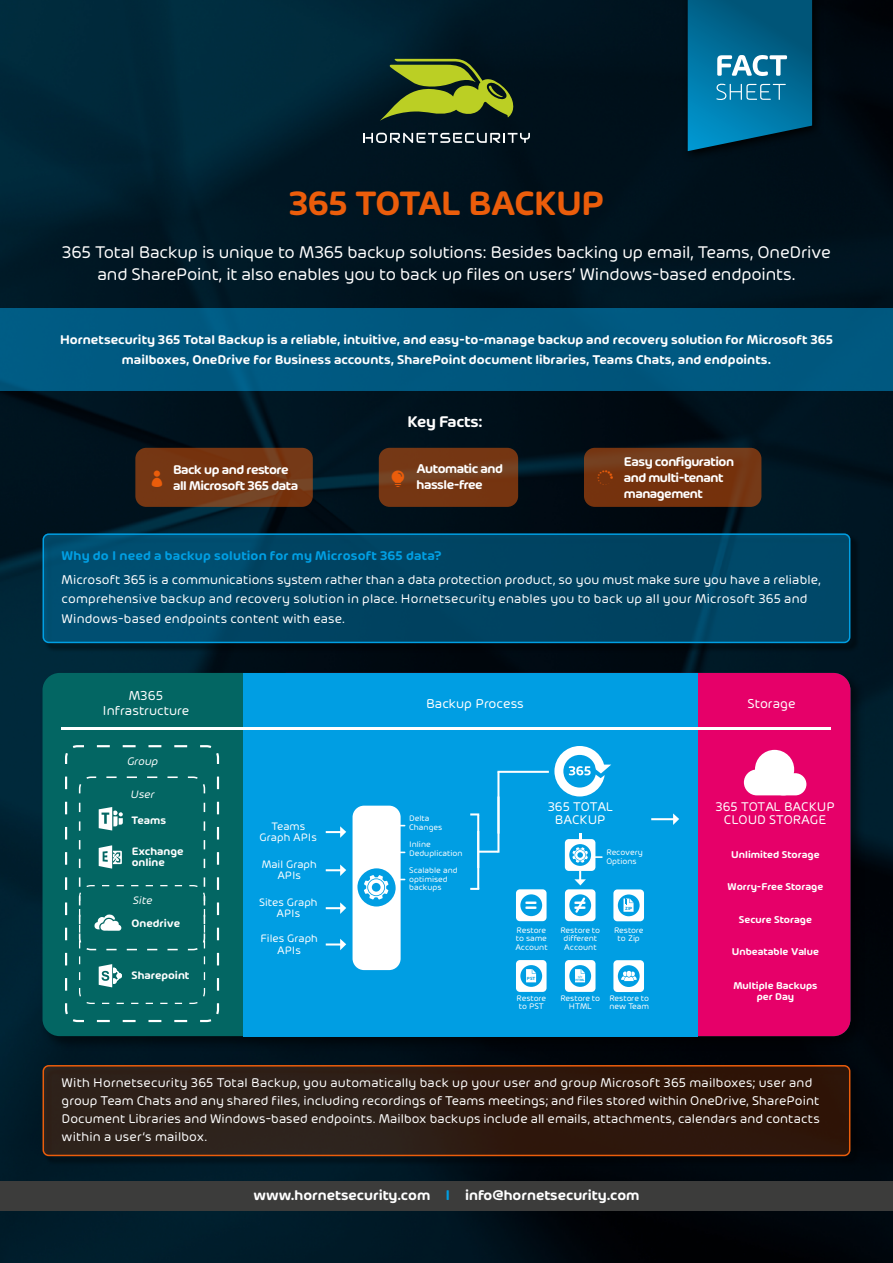
<style>
.page{position:relative;width:893px;height:1263px;background:#fff}
.page>*{position:absolute;margin:0;border:0;box-sizing:border-box;transform-origin:0 0}
.t1{font:600 36px "Hornet";letter-spacing:-.03em;color:#eb5d0b}
.t2{font:600 21.15px "Hornet";color:#fff}
.t3{font:18px/21.6px "Hornet";letter-spacing:-.01em;color:#fff;text-align:center}
.t4{font:600 16.5px "Hornet";letter-spacing:-.015em;color:#fff}
.t5{font:600 15px "Hornet";color:#fff}
.t6{font:13.8px/15.3px "Hornet";color:#fff;text-align:center}
.t7{font:13.5px/18px "Hornet";letter-spacing:.005em;color:#fff}
.t8{font:600 13.5px/19.5px "Hornet";color:#fff;text-align:center}
.t9{font:600 13.5px/16.2px "Hornet";letter-spacing:-.035em;color:#fff}
.t10{font:600 13.5px "Hornet";letter-spacing:.015em;color:#009fe3}
.t11{font:italic 11.7px "Hornet";color:#fff}
.t12{font:11.55px/11.6px "Hornet";color:#fff;text-align:center}
.t13{font:600 11.55px/11.6px "Hornet";color:#fff}
.t14{font:italic 11.55px "Hornet";color:#fff}
.t15{font:600 10.5px/11.6px "Hornet";color:#fff;text-align:center}
.t16{font:8.7px/8.7px "Hornet";color:#fff}
.t17{font:600 4.8px "Hornet";letter-spacing:-.025em;color:#009ee3}
.t18{font:600 3.3px/3.9px "Hornet";color:#009ee3;text-align:center}
.s1{color:#009fe3}
</style>
<div class="page">
<img style="left:0;top:0;width:893px;height:1263px">
<div style="left:0;top:1181px;width:893px;height:30px;background:#3c3c3b"></div>
<div style="left:682px;top:0;width:141px;height:162px;background:linear-gradient(to bottom,#00080e,#000e17)"></div>
<svg style="left:688px;top:0;width:124px;height:151px;background:#0b6c93"></svg>
<div style="left:0;top:308px;width:893px;height:83px;background:#005880"></div>
<svg style="left:363px;top:133px;width:167px;height:10px"></svg>
<svg style="left:380px;top:59px;width:136px;height:62px;background:#596e22"></svg>
<div style="left:44px;top:535px;width:816px;height:117px;background:#000;opacity:.75"></div>
<div style="left:43px;top:534px;width:807px;height:108px;background:linear-gradient(to right,#004b6c,#004260);border-radius:6px"></div>
<div style="left:43px;top:533px;width:807px;height:110px;border:2px solid #009fe3;border-radius:6px"></div>
<div style="left:44px;top:1066px;width:816px;height:99px;background:#000;opacity:.75"></div>
<div style="left:43px;top:1066px;width:807px;height:89px;background:#2e1b12;border-radius:6px"></div>
<div style="left:43px;top:1065px;width:807px;height:91px;border:2px solid #eb5d0b;border-radius:6px"></div>
<svg style="left:135px;top:448px;width:178px;height:59px;background:#743714"></svg>
<div style="left:584px;top:448px;width:177px;height:59px;background:linear-gradient(to right,#753612,#753511);border-radius:11px"></div>
<svg style="left:379px;top:448px;width:139px;height:59px;background:#743815"></svg>
<div style="left:40px;top:670px;width:825px;height:380px;background:#000;opacity:.5"></div>
<div style="left:43px;top:673px;width:807px;height:363px;background:#036663;border-radius:17px"></div>
<div style="left:698px;top:673px;width:152px;height:363px;background:#e60069"></div>
<div style="left:243px;top:673px;width:455px;height:363px;background:#009ee3"></div>
<hr style="left:62px;top:728px;width:769px;height:2px;background:#fff">
<svg style="left:651px;top:813px;width:28px;height:12px"></svg>
<svg style="left:326px;top:939px;width:20px;height:11px"></svg>
<svg style="left:326px;top:826px;width:20px;height:12px"></svg>
<svg style="left:326px;top:864px;width:20px;height:12px"></svg>
<svg style="left:326px;top:902px;width:20px;height:12px"></svg>
<svg style="left:353px;top:806px;width:52px;height:164px"></svg>
<svg style="left:516px;top:960px;width:31px;height:32px"></svg>
<svg style="left:565px;top:960px;width:30px;height:32px"></svg>
<svg style="left:613px;top:960px;width:31px;height:32px"></svg>
<div style="left:744px;top:769px;width:53px;height:26px;background:#fff;border-radius:13px"></div>
<div style="left:772px;top:773px;width:34px;height:22px;background:#fff;border-radius:11px"></div>
<div style="left:755px;top:750px;width:39px;height:39px;background:#fff;border-radius:50%"></div>
<svg style="left:65px;top:745px;width:155px;height:278px"></svg>
<svg style="left:470px;top:746px;width:174px;height:175px"></svg>
<svg style="left:152px;top:471px;width:10px;height:16px"></svg>
<svg style="left:598px;top:470px;width:15px;height:15px"></svg>
<svg style="left:392px;top:470px;width:12px;height:17px"></svg>
<h1 class="t1" style="left:289px;top:178px;width:317px">365 TOTAL BACKUP</h1>
<h3 class="t3" style="left:62px;top:240px;width:771px">365 Total Backup is unique to M365 backup solutions: Besides backing up email, Teams, OneDrive and SharePoint, it also enables you to back up files on users’ Windows-based endpoints.</h3>
<p class="t8" style="left:60px;top:329px;width:774px">Hornetsecurity 365 Total Backup is a reliable, intuitive, and easy-to-manage backup and recovery solution for Microsoft 365 mailboxes, OneDrive for Business accounts, SharePoint document libraries, Teams Chats, and endpoints.</p>
<p class="t4" style="left:407px;top:409px;width:77px">Key Facts:</p>
<p class="t9" style="left:173px;top:461px;width:127px">Back up and restore all Microsoft 365 data</p>
<p class="t9" style="left:624px;top:452px;width:112px">Easy configuration and multi-tenant management</p>
<p class="t9" style="left:416px;top:460px;width:88px">Automatic and hassle-free</p>
<p class="t10" style="left:62px;top:546px;width:382px">Why do I need a backup solution for my Microsoft 365 data?</p>
<p class="t7" style="left:62px;top:569px;width:761px;line-height:19.5px">Microsoft 365 is a communications system rather than a data protection product, so you must make sure you have a reliable, comprehensive backup and recovery solution in place. Hornetsecurity enables you to back up all your Microsoft 365 and<br>Windows-based endpoints content with ease.</p>
<p class="t6" style="left:103px;top:686px;width:88px">M365<br>Infrastructure</p>
<p class="t6" style="left:426px;top:695px;width:99px">Backup Process</p>
<p class="t6" style="left:747px;top:695px;width:50px">Storage</p>
<p class="t11" style="left:127px;top:753px;width:35px">Group</p>
<p class="t14" style="left:130px;top:786px;width:28px">User</p>
<p class="t7" style="left:715px;top:800px;width:121px;line-height:12.5px;text-align:center">365 TOTAL BACKUP<br>CLOUD STORAGE</p>
<p class="t7" style="left:548px;top:797px;width:67px">365 TOTAL</p>
<p class="t16" style="left:409px;top:813px;width:22px">Delta</p>
<p class="t7" style="left:555px;top:809px;width:52px">BACKUP</p>
<p class="t16" style="left:409px;top:818px;width:35px;line-height:17.2px">Changes<br>Inline</p>
<p class="t16" style="left:409px;top:844px;width:55px;line-height:17.2px">Deduplication<br>Scalable and</p>
<p class="t16" style="left:409px;top:874px;width:40px">optimised backups</p>
<p class="t13" style="left:132px;top:813px;width:36px">Teams</p>
<p class="t12" style="left:260px;top:819px;width:59px">Teams<br>Graph APIs</p>
<p class="t13" style="left:132px;top:844px;width:53px">Exchange online</p>
<p class="t15" style="left:731px;top:847px;width:90px">Unlimited Storage</p>
<p class="t15" style="left:728px;top:880px;width:97px">Worry-Free Storage</p>
<p class="t15" style="left:739px;top:913px;width:74px">Secure Storage</p>
<p class="t15" style="left:732px;top:945px;width:89px">Unbeatable Value</p>
<p class="t15" style="left:733px;top:978px;width:86px">Multiple Backups per Day</p>
<p class="t16" style="left:606px;top:846px;width:38px;line-height:9.6px">Recovery<br>Options</p>
<p class="t12" style="left:262px;top:857px;width:57px">Mail Graph<br>APIs</p>
<p class="t14" style="left:133px;top:892px;width:24px">Site</p>
<p class="t12" style="left:259px;top:895px;width:60px">Sites Graph<br>APIs</p>
<p class="t12" style="left:260px;top:932px;width:59px">Files Graph<br>APIs</p>
<h2 class="t2" style="left:525px;top:889px;width:15px">=</h2>
<h2 class="t2" style="left:574px;top:889px;width:15px">=</h2>
<p class="t16" style="left:560px;top:925px;width:41px;text-align:center">Restore to different<br>Account</p>
<p class="t17" style="left:625px;top:905px;width:9px">ZIP</p>
<p class="t16" style="left:614px;top:925px;width:31px;text-align:center">Restore to Zip</p>
<p class="t13" style="left:132px;top:917px;width:50px">Onedrive</p>
<p class="t16" style="left:515px;top:925px;width:34px">Restore to same<br>Account</p>
<p class="t13" style="left:132px;top:968px;width:59px">Sharepoint</p>
<p class="t17" style="left:527px;top:975px;width:10px">PST</p>
<p class="t18" style="left:576px;top:974px;width:11px">&lt;/&gt;<br>HTML</p>
<p class="t16" style="left:560px;top:993px;width:41px;text-align:center">Restore to<br>HTML</p>
<p class="t16" style="left:609px;top:993px;width:41px">Restore to new Team</p>
<p class="t16" style="left:516px;top:993px;width:31px">Restore to PST</p>
<p class="t7" style="left:62px;top:1073px;width:760px">With Hornetsecurity 365 Total Backup, you automatically back up your user and group Microsoft 365 mailboxes; user and group Team Chats and any shared files, including recordings of Teams meetings; and files stored within OneDrive, SharePoint Document Libraries and Windows-based endpoints. Mailbox backups include all emails, attachments, calendars and contacts within a user‘s mailbox.</p>
<p class="t5" style="left:253px;top:1185px;width:388px">www.hornetsecurity.com <span class="s1">I</span> info@hornetsecurity.com</p>
</div>
